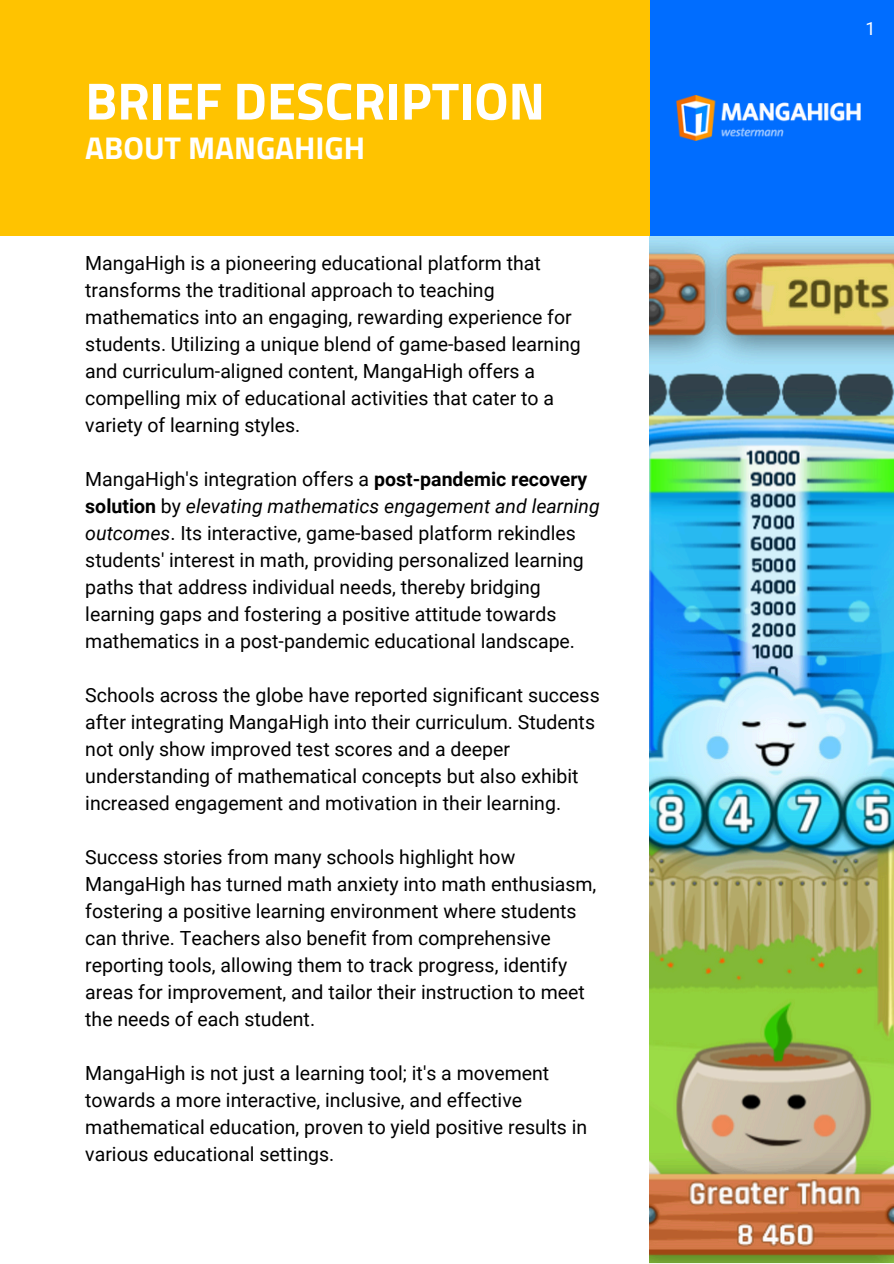
<style>
.page{position:relative;width:894px;height:1264px;background:#fff}
.page>*{position:absolute;margin:0;border:0;box-sizing:border-box;transform-origin:0 0}
.t1{font:700 52.5px "Titillium Web";color:#fff}
.t2{font:700 31.5px "Titillium Web";color:#fff}
.t3{font:19.5px/27px "Roboto";color:#000}
.t4{font:18px "Roboto";color:#fefefe}
.s1{font-weight:700}
.s2{font-style:italic}
</style>
<div class="page">
<div style="left:0;top:0;width:893px;height:236px;background:#ffc300"></div>
<div style="left:649px;top:0;width:244px;height:236px;background:#006dff"></div>
<img style="left:676px;top:95px;width:184px;height:45px">
<img style="left:649px;top:236px;width:243px;height:1027px">
<p class="t1" style="left:85px;top:60px;width:461px">BRIEF DESCRIPTION</p>
<p class="t2" style="left:85px;top:123px;width:281px">ABOUT MANGAHIGH</p>
<p class="t3" style="left:85px;top:250px;width:497px">MangaHigh is a pioneering educational platform that transforms the traditional approach to teaching mathematics into an engaging, rewarding experience for students. Utilizing a unique blend of game-based learning and curriculum-aligned content, MangaHigh offers a compelling mix of educational activities that cater to a variety of learning styles.</p>
<p class="t3" style="left:85px;top:466px;width:516px">MangaHigh's integration offers a <span class="s1">post-pandemic recovery solution</span> by <span class="s2">elevating mathematics engagement and learning outcomes</span>. Its interactive, game-based platform rekindles students' interest in math, providing personalized learning paths that address individual needs, thereby bridging learning gaps and fostering a positive attitude towards mathematics in a post-pandemic educational landscape.</p>
<p class="t3" style="left:85px;top:682px;width:516px">Schools across the globe have reported significant success after integrating MangaHigh into their curriculum. Students not only show improved test scores and a deeper understanding of mathematical concepts but also exhibit increased engagement and motivation in their learning.</p>
<p class="t3" style="left:85px;top:844px;width:512px">Success stories from many schools highlight how MangaHigh has turned math anxiety into math enthusiasm, fostering a positive learning environment where students can thrive. Teachers also benefit from comprehensive reporting tools, allowing them to track progress, identify areas for improvement, and tailor their instruction to meet the needs of each student.</p>
<p class="t3" style="left:85px;top:1060px;width:503px">MangaHigh is not just a learning tool; it's a movement towards a more interactive, inclusive, and effective mathematical education, proven to yield positive results in various educational settings.</p>
<p class="t4" style="left:865px;top:18px;width:12px">1</p>
</div>
